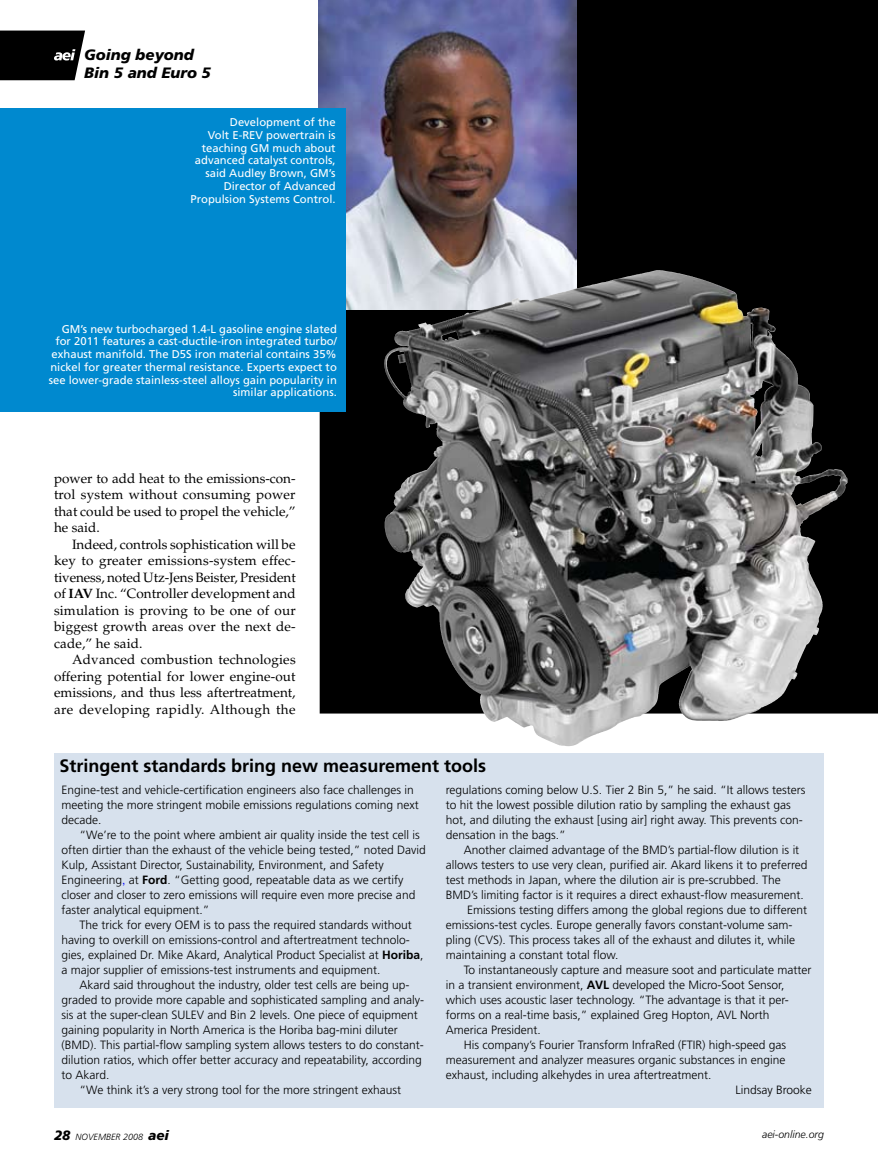
<style>
.page{position:relative;width:878px;height:1175px;background:#fff}
.page>*{position:absolute;margin:0;border:0;box-sizing:border-box;transform-origin:0 0}
.t1{font:700 18px "Frutiger LT Std";color:#000}
.t2{font:italic 900 15px/18px "Frutiger LT Std";color:#000}
.t3{font:13.5px/16.5px "Palatino LT Std";letter-spacing:.01em;color:#000;text-align:justify}
.t4{font:300 12px/15px "Frutiger LT Std";color:#000}
.t5{font:11.25px/12.8px "Frutiger LT Std";color:#fff;text-align:right}
.t6{font:italic 300 10.5px "Frutiger LT Std";color:#000}
.t7{font:italic 300 9px "Frutiger LT Std";color:#000}
.s1{font-weight:700}
.s2{font-family:"Arial";font-weight:400;color:#00f}
.s3{font-weight:900;font-size:13.5px}
</style>
<div class="page">
<svg style="left:0;top:31px;width:85px;height:49px;background:#161616"></svg>
<svg style="left:319px;top:0;width:559px;height:713px;background:#3d3d3d"></svg>
<div style="left:54px;top:753px;width:770px;height:354px;background:#d7e1ed"></div>
<img style="left:318px;top:0;width:258px;height:310px">
<img style="left:450px;top:270px;width:206px;height:50px">
<div style="left:0;top:108px;width:345px;height:304px;background:#0089cf"></div>
<p class="t2" style="left:84px;top:46px;width:128px">Going beyond<br>Bin 5 and Euro 5</p>
<p class="t5" style="left:190px;top:116px;width:147px">Development of the<br>Volt E-REV powertrain is teaching GM much about advanced catalyst controls, said Audley Brown, GM’s<br>Director of Advanced<br>Propulsion Systems Control.</p>
<p class="t5" style="left:49px;top:322px;width:290px">GM’s new turbocharged 1.4-L gasoline engine slated for 2011 features a cast-ductile-iron integrated turbo/ exhaust manifold. The D5S iron material contains 35% nickel for greater thermal resistance. Experts expect to see lower-grade stainless-steel alloys gain popularity in similar applications.</p>
<p class="t3" style="left:54px;top:470px;width:243px">power to add heat to the emissions-con&shy;trol system without consuming power that could be used to propel the vehicle,” he said.</p>
<p class="t3" style="left:54px;top:536px;width:243px;text-indent:18px">Indeed, controls sophistication will be key to greater emissions-system effec&shy;tiveness, noted Utz-Jens Beister, President of <span class="s1">IAV</span> Inc. “Controller development and simulation is proving to be one of our biggest growth areas over the next de&shy;cade,” he said.</p>
<p class="t3" style="left:54px;top:652px;width:243px;text-indent:18px">Advanced combustion technologies offering potential for lower engine-out emissions, and thus less aftertreatment, are developing rapidly. Although the</p>
<h1 class="t1" style="left:59px;top:755px;width:428px">Stringent standards bring new measurement tools</h1>
<p class="t4" style="left:62px;top:782px;width:358px">Engine-test and vehicle-certification engineers also face challenges in meeting the more stringent mobile emissions regulations coming next decade.</p>
<p class="t4" style="left:62px;top:827px;width:366px;text-indent:18px">“We’re to the point where ambient air quality inside the test cell is often dirtier than the exhaust of the vehicle being tested,” noted David Kulp, Assistant Director, Sustainability, Environment, and Safety Engineering<span class="s2">,</span> at <span class="s1">Ford</span>. “Getting good, repeatable data as we certify closer and closer to zero emissions will require even more precise and faster analytical equipment.”</p>
<p class="t4" style="left:62px;top:917px;width:363px;text-indent:18px">The trick for every OEM is to pass the required standards without having to overkill on emissions-control and aftertreatment technolo&shy;gies, explained Dr. Mike Akard, Analytical Product Specialist at <span class="s1">Horiba</span>, a major supplier of emissions-test instruments and equipment.</p>
<p class="t4" style="left:80px;top:977px;width:331px">Akard said throughout the industry, older test cells are being up-</p>
<p class="t4" style="left:62px;top:992px;width:364px">graded to provide more capable and sophisticated sampling and analy-</p>
<p class="t4" style="left:62px;top:1007px;width:358px">sis at the super-clean SULEV and Bin 2 levels. One piece of equipment</p>
<p class="t4" style="left:62px;top:1022px;width:338px">gaining popularity in North America is the Horiba bag-mini diluter</p>
<p class="t4" style="left:62px;top:1037px;width:364px">(BMD). This partial-flow sampling system allows testers to do constant-</p>
<p class="t4" style="left:62px;top:1052px;width:362px">dilution ratios, which offer better accuracy and repeatability, according</p>
<p class="t4" style="left:62px;top:1067px;width:49px">to Akard.</p>
<p class="t4" style="left:80px;top:1082px;width:323px">“We think it’s a very strong tool for the more stringent exhaust</p>
<p class="t4" style="left:446px;top:782px;width:361px">regulations coming below U.S. Tier 2 Bin 5,” he said. “It allows testers to hit the lowest possible dilution ratio by sampling the exhaust gas hot, and diluting the exhaust [using air] right away. This prevents con&shy;densation in the bags.”</p>
<p class="t4" style="left:464px;top:842px;width:337px">Another claimed advantage of the BMD’s partial-flow dilution is it</p>
<p class="t4" style="left:446px;top:857px;width:363px">allows testers to use very clean, purified air. Akard likens it to preferred</p>
<p class="t4" style="left:446px;top:872px;width:336px">test methods in Japan, where the dilution air is pre-scrubbed. The</p>
<p class="t4" style="left:446px;top:887px;width:359px">BMD’s limiting factor is it requires a direct exhaust-flow measurement.</p>
<p class="t4" style="left:467px;top:902px;width:341px">Emissions testing differs among the global regions due to different</p>
<p class="t4" style="left:446px;top:917px;width:348px">emissions-test cycles. Europe generally favors constant-volume sam-</p>
<p class="t4" style="left:446px;top:932px;width:351px">pling (CVS). This process takes all of the exhaust and dilutes it, while</p>
<p class="t4" style="left:446px;top:947px;width:174px">maintaining a constant total flow.</p>
<p class="t4" style="left:464px;top:962px;width:349px">To instantaneously capture and measure soot and particulate matter</p>
<p class="t4" style="left:446px;top:977px;width:340px">in a transient environment, <span class="s1">AVL</span> developed the Micro-Soot Sensor,</p>
<p class="t4" style="left:446px;top:992px;width:344px">which uses acoustic laser technology. “The advantage is that it per-</p>
<p class="t4" style="left:446px;top:1007px;width:325px">forms on a real-time basis,” explained Greg Hopton, AVL North</p>
<p class="t4" style="left:446px;top:1022px;width:97px">America President.</p>
<p class="t4" style="left:464px;top:1037px;width:324px">His company’s Fourier Transform InfraRed (FTIR) high-speed gas</p>
<p class="t4" style="left:446px;top:1052px;width:341px">measurement and analyzer measures organic substances in engine</p>
<p class="t4" style="left:446px;top:1067px;width:267px">exhaust, including alkehydes in urea aftertreatment.</p>
<p class="t4" style="left:735px;top:1082px;width:78px">Lindsay Brooke</p>
<p class="t7" style="left:54px;top:1132px;width:117px"><span class="s3">28</span> NOVEMBER 2008 <span class="s3">aei</span></p>
<p class="t6" style="left:762px;top:1128px;width:63px">aei-online.org</p>
</div>
